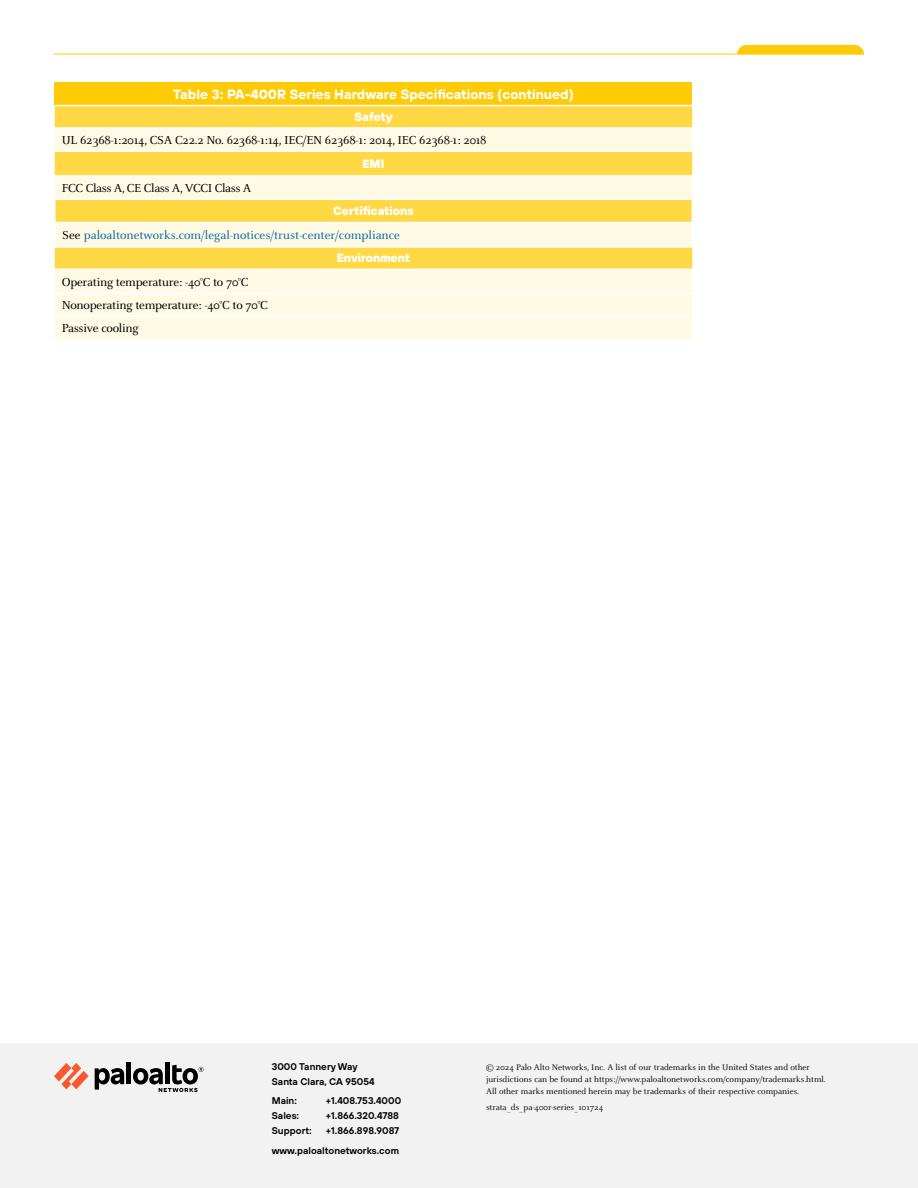
<style>
.page{position:relative;width:918px;height:1188px;background:#fff}
.page>*{position:absolute;margin:0;border:0;box-sizing:border-box;transform-origin:0 0}
.t1{font:700 13.5px "TT Hoves";color:#fff}
.t2{font:12.75px/23.2px "Celeste Pro";letter-spacing:-.02em;color:#000}
.t3{font:12.75px "Celeste Pro";color:#086ca4}
.t4{font:800 12px "TT Hoves";color:#fff}
.t5{font:600 9.75px/15px "TT Hoves";color:#000}
.t6{font:9px/12px "Celeste Pro";color:#000}
.s1{color:#000}
</style>
<div class="page">
<div style="left:0;top:1043px;width:918px;height:145px;background:#f2f2f2"></div>
<svg style="left:54px;top:1063px;width:35px;height:26px"></svg>
<hr style="left:127px;top:1063px;width:4px;height:21px;background:#000">
<svg style="left:95px;top:1068px;width:29px;height:22px"></svg>
<div style="left:165px;top:1063px;width:5px;height:21px;background:#000"></div>
<svg style="left:133px;top:1065px;width:70px;height:27px"></svg>
<svg style="left:737px;top:45px;width:127px;height:9px"></svg>
<hr style="left:54px;top:54px;width:810px;height:1px;background:#ffcb06">
<div style="left:55px;top:82px;width:637px;height:24px;background:#ffcb06"></div>
<div style="left:55px;top:106px;width:637px;height:21px;background:#ffd844"></div>
<svg style="left:55px;top:129px;width:637px;height:210px;background:#ffeeb0"></svg>
<hr style="left:55px;top:105px;width:637px;height:1px;background:#fff">
<hr style="left:54px;top:223px;width:2px;height:23px;background:#fff">
<hr style="left:55px;top:151px;width:637px;height:1px;background:#fff">
<hr style="left:55px;top:175px;width:637px;height:2px;background:#fff">
<hr style="left:55px;top:269px;width:637px;height:1px;background:#fff">
<hr style="left:54px;top:198px;width:639px;height:2px;background:#fff">
<hr style="left:54px;top:200px;width:2px;height:22px;background:#fff">
<hr style="left:54px;top:222px;width:639px;height:1px;background:#fff">
<hr style="left:55px;top:292px;width:637px;height:1px;background:#fff">
<hr style="left:55px;top:315px;width:637px;height:2px;background:#fff">
<hr style="left:54px;top:246px;width:639px;height:2px;background:#fff">
<h1 class="t1" style="left:173px;top:85px;width:402px">Table 3: PA-400R Series Hardware Specifications (continued)</h1>
<h3 class="t4" style="left:354px;top:109px;width:40px">Safety</h3>
<h2 class="t2" style="left:62px;top:128px;width:426px">UL 62368-1:2014, CSA C22.2 No. 62368-1:14, IEC/EN 62368-1: 2014, IEC 62368-1: 2018</h2>
<h3 class="t4" style="left:363px;top:155px;width:23px">EMI</h3>
<h2 class="t2" style="left:62px;top:176px;width:191px">FCC Class A, CE Class A, VCCI Class A</h2>
<h3 class="t4" style="left:333px;top:203px;width:82px">Certifications</h3>
<h2 class="t3" style="left:62px;top:228px;width:339px"><span class="s1">See</span> paloaltonetworks.com/legal-notices/trust-center/compliance</h2>
<h3 class="t4" style="left:337px;top:250px;width:75px">Environment</h3>
<h2 class="t2" style="left:62px;top:270px;width:208px">Operating temperature: -40°C to 70°C<br>Nonoperating temperature: -40°C to 70°C<br>Passive cooling</h2>
<p class="t5" style="left:272px;top:1058px;width:104px">3000 Tannery Way<br>Santa Clara, CA 95054</p>
<p class="t5" style="left:272px;top:1093px;width:27px">Main:</p>
<p class="t5" style="left:326px;top:1093px;width:77px">+1.408.753.4000</p>
<p class="t5" style="left:272px;top:1108px;width:29px">Sales:</p>
<p class="t5" style="left:326px;top:1108px;width:75px">+1.866.320.4788</p>
<p class="t5" style="left:272px;top:1123px;width:41px">Support:</p>
<p class="t5" style="left:272px;top:1121px;width:129px;line-height:19.5px;text-align:right">+1.866.898.9087 www.paloaltonetworks.com</p>
<p class="t6" style="left:486px;top:1062px;width:341px">© 2024 Palo Alto Networks, Inc. A list of our trademarks in the United States and other jurisdictions can be found at https://www.paloaltonetworks.com/company/trademarks.html.<br>All other marks mentioned herein may be trademarks of their respective companies.</p>
<p class="t6" style="left:486px;top:1101px;width:119px">strata_ds_pa-400r-series_101724</p>
</div>
